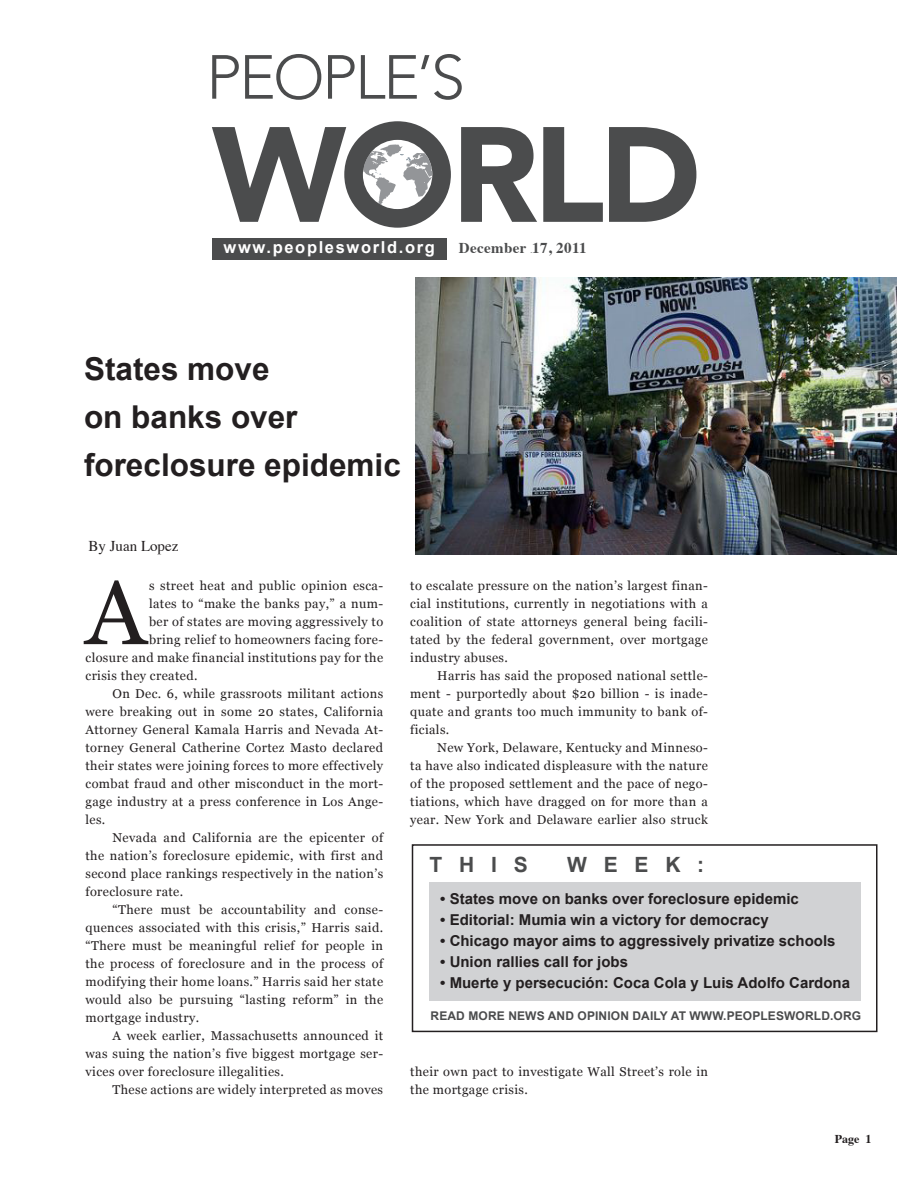
<style>
.page{position:relative;width:918px;height:1188px;background:#fff}
.page>*{position:absolute;margin:0;border:0;box-sizing:border-box;transform-origin:0 0}
.caps_paragraph{font:90.75px "Georgia";color:#231f20}
.title_arial-medium{font:700 31.5px "Arial";color:#231f20}
.title_arial-Tiny{font:700 21px "Arial";letter-spacing:.8em;color:#4b4c4d}
.t1{font:700 16.5px "Arial";letter-spacing:.1em;color:#fff}
.t2{font:700 15px "Arial";color:#231f20}
.by_line{font:700 15px "Times";letter-spacing:.025em;color:#4b4c4d}
.by_line-2{font:15px "Times";color:#231f20}
.body-text{font:12.75px/18px "Georgia";letter-spacing:.03em;color:#231f20;text-align:justify}
.caps_paragraph-2{font:12.75px "Georgia";letter-spacing:.03em;color:#231f20}
.title_arial-Tiny-2{font:700 12px "Arial";letter-spacing:.01em;color:#4b4c4d}
.by_line-3{font:700 12px "Times";color:#231f20}
.by_line-4{font:700 1.5px "Times";color:#4b4c4d}
</style>
<div class="page">
<div style="left:212px;top:238px;width:235px;height:21px;background:#4b4c4d"></div>
<svg style="left:212px;top:55px;width:27px;height:44px"></svg>
<svg style="left:245px;top:54px;width:76px;height:46px"></svg>
<svg style="left:328px;top:55px;width:27px;height:44px"></svg>
<svg style="left:361px;top:54px;width:101px;height:46px"></svg>
<svg style="left:461px;top:127px;width:76px;height:95px"></svg>
<svg style="left:543px;top:127px;width:60px;height:95px"></svg>
<svg style="left:609px;top:127px;width:87px;height:95px"></svg>
<svg style="left:212px;top:121px;width:239px;height:107px"></svg>
<div style="left:429px;top:882px;width:432px;height:119px;background:#d1d2d4"></div>
<div style="left:412px;top:844px;width:466px;height:188px;border:2px solid #231f20"></div>
<img style="left:416px;top:278px;width:481px;height:277px">
<svg style="left:664px;top:478px;width:10px;height:13px"></svg>
<p class="t1" style="left:224px;top:237px;width:213px">www.peoplesworld.org</p>
<p class="by_line" style="left:459px;top:234px;width:129px">December 17, 2011</p>
<p class="by_line-4" style="left:531px;top:251px;width:3px">98</p>
<p class="title_arial-medium" style="left:84px;top:348px;width:187px">States move</p>
<p class="title_arial-medium" style="left:84px;top:396px;width:215px">on banks over</p>
<p class="title_arial-medium" style="left:84px;top:444px;width:318px">foreclosure epidemic</p>
<p class="by_line-2" style="left:88px;top:532px;width:91px">By Juan Lopez</p>
<p class="caps_paragraph" style="left:86px;top:558px;width:62px">A</p>
<p class="caps_paragraph-2" style="left:149px;top:578px;width:236px">s street heat and public opinion esca-</p>
<p class="caps_paragraph-2" style="left:149px;top:596px;width:236px">lates to “make the banks pay,” a num-</p>
<p class="caps_paragraph-2" style="left:149px;top:614px;width:236px">ber of states are moving aggressively to</p>
<p class="caps_paragraph-2" style="left:149px;top:632px;width:236px">bring relief to homeowners facing fore-</p>
<p class="caps_paragraph-2" style="left:86px;top:650px;width:299px">closure and make financial institutions pay for the</p>
<p class="caps_paragraph-2" style="left:86px;top:668px;width:114px">crisis they created.</p>
<p class="body-text" style="left:86px;top:685px;width:299px;text-indent:27px">On Dec. 6, while grassroots militant actions were breaking out in some 20 states, California Attorney General Kamala Harris and Nevada At&shy;torney General Catherine Cortez Masto declared their states were joining forces to more effectively combat fraud and other misconduct in the mort&shy;gage industry at a press conference in Los Ange&shy;les.</p>
<p class="body-text" style="left:86px;top:829px;width:299px;text-indent:27px">Nevada and California are the epicenter of the nation’s foreclosure epidemic, with first and second place rankings respectively in the nation’s foreclosure rate.</p>
<p class="body-text" style="left:86px;top:901px;width:299px;text-indent:27px">“There must be accountability and conse&shy;quences associated with this crisis,” Harris said. “There must be meaningful relief for people in the process of foreclosure and in the process of modifying their home loans.” Harris said her state would also be pursuing “lasting reform” in the mortgage industry.</p>
<p class="body-text" style="left:86px;top:1027px;width:299px;text-indent:27px">A week earlier, Massachusetts announced it was suing the nation’s five biggest mortgage ser&shy;vices over foreclosure illegalities.</p>
<p class="body-text" style="left:112px;top:1081px;width:272px">These actions are widely interpreted as moves</p>
<p class="body-text" style="left:410px;top:577px;width:299px">to escalate pressure on the nation’s largest finan&shy;cial institutions, currently in negotiations with a coalition of state attorneys general being facili&shy;tated by the federal government, over mortgage industry abuses.</p>
<p class="body-text" style="left:410px;top:667px;width:299px;text-indent:27px">Harris has said the proposed national settle&shy;ment - purportedly about $20 billion - is inade&shy;quate and grants too much immunity to bank of&shy;ficials.</p>
<p class="body-text" style="left:410px;top:739px;width:299px;text-indent:27px">New York, Delaware, Kentucky and Minneso&shy;ta have also indicated displeasure with the nature of the proposed settlement and the pace of nego&shy;tiations, which have dragged on for more than a year. New York and Delaware earlier also struck</p>
<p class="title_arial-Tiny" style="left:429px;top:850px;width:97px">this</p>
<p class="title_arial-Tiny" style="left:567px;top:850px;width:139px">week:</p>
<p class="t2" style="left:440px;top:889px;width:360px">• States move on banks over foreclosure epidemic</p>
<p class="t2" style="left:440px;top:910px;width:330px">• Editorial: Mumia win a victory for democracy</p>
<p class="t2" style="left:440px;top:931px;width:397px">• Chicago mayor aims to aggressively privatize schools</p>
<p class="t2" style="left:440px;top:952px;width:189px">• Union rallies call for jobs</p>
<p class="t2" style="left:440px;top:973px;width:411px">• Muerte y persecución: Coca Cola y Luis Adolfo Cardona</p>
<p class="title_arial-Tiny-2" style="left:431px;top:1007px;width:339px">read more news and opinion daily at www.peoples</p>
<p class="title_arial-Tiny-2" style="left:784px;top:1007px;width:78px">world.org</p>
<p class="body-text" style="left:410px;top:1063px;width:299px">their own pact to investigate Wall Street’s role in the mortgage crisis.</p>
<p class="by_line-3" style="left:835px;top:1127px;width:38px">Page 1</p>
</div>
